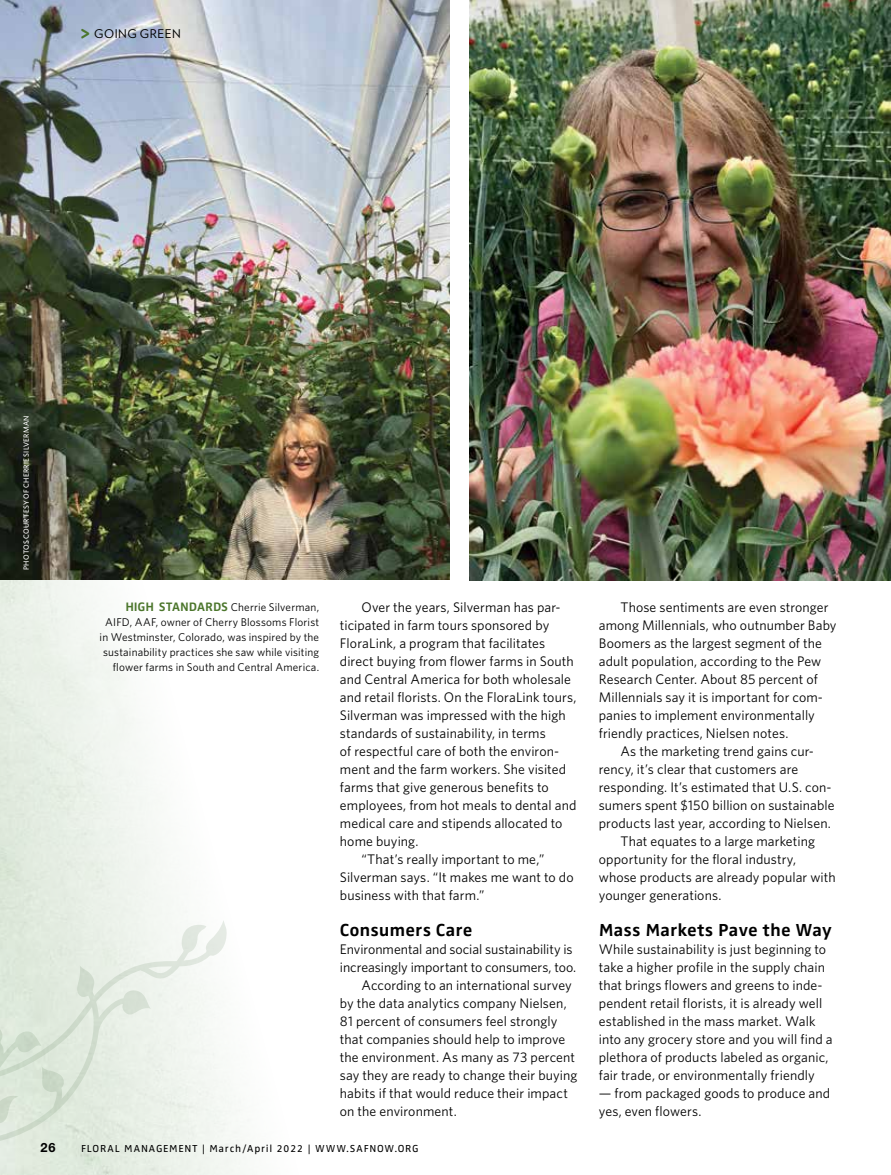
<style>
.page{position:relative;width:891px;height:1175px;background:#fff}
.page>*{position:absolute;margin:0;border:0;box-sizing:border-box;transform-origin:0 0}
.t1{font:700 18px "Zwo Corr Pro";letter-spacing:-.005em;color:#000}
.t2{font:13.8px/18px "Whitney";letter-spacing:.005em;color:#000}
.t3{font:700 12.75px "Helvetica Neue LT Std";color:#000}
.t4{font:12px "Verlag";letter-spacing:.045em;color:#000}
.t5{font:11.25px/15px "Whitney";letter-spacing:.015em;color:#000;text-align:right}
.t6{font:10.5px "Zwo Corr Pro";letter-spacing:.06em;color:#000}
.t7{font:500 7.5px "Whitney";letter-spacing:.03em;color:#fff}
.s1{font-family:"Helvetica Rounded LT Std";font-weight:900;font-size:18.75px;color:#4c762c}
.s2{font-family:"Zwo Corr Pro";font-weight:700;font-size:12.75px;color:#4c762c}
</style>
<div class="page">
<svg style="left:0;top:845px;width:227px;height:329px;fill:#e7eee5"></svg>
<img style="left:0;top:0;width:449px;height:580px">
<img style="left:469px;top:0;width:422px;height:580px">
<p class="t4" style="left:81px;top:25px;width:101px"><span class="s1">&gt;</span> GOING GREEN</p>
<p class="t7" style="left:21px;top:570px;width:156px;rotate:-90deg">PHOTOS COURTESY OF CHERRIE SILVERMAN</p>
<p class="t5" style="left:100px;top:599px;width:221px"><span class="s2">HIGH STANDARDS</span> Cherrie Silverman, AIFD, AAF, owner of Cherry Blossoms Florist in Westminster, Colorado, was inspired by the sustainability practices she saw while visiting flower farms in South and Central America.</p>
<p class="t2" style="left:362px;top:598px;width:201px">Over the years, Silverman has par-</p>
<p class="t2" style="left:340px;top:616px;width:211px">ticipated in farm tours sponsored by</p>
<p class="t2" style="left:340px;top:634px;width:207px">FloraLink, a program that facilitates</p>
<p class="t2" style="left:340px;top:652px;width:235px">direct buying from flower farms in South</p>
<p class="t2" style="left:340px;top:670px;width:233px">and Central America for both wholesale</p>
<p class="t2" style="left:340px;top:688px;width:238px">and retail florists. On the FloraLink tours,</p>
<p class="t2" style="left:340px;top:706px;width:227px">Silverman was impressed with the high</p>
<p class="t2" style="left:340px;top:724px;width:207px">standards of sustainability, in terms</p>
<p class="t2" style="left:340px;top:742px;width:221px">of respectful care of both the environ-</p>
<p class="t2" style="left:340px;top:760px;width:228px">ment and the farm workers. She visited</p>
<p class="t2" style="left:340px;top:778px;width:210px">farms that give generous benefits to</p>
<p class="t2" style="left:340px;top:796px;width:238px">employees, from hot meals to dental and</p>
<p class="t2" style="left:340px;top:814px;width:224px">medical care and stipends allocated to</p>
<p class="t2" style="left:340px;top:832px;width:80px">home buying.</p>
<p class="t2" style="left:362px;top:850px;width:185px">“That’s really important to me,”</p>
<p class="t2" style="left:340px;top:868px;width:235px">Silverman says. “It makes me want to do</p>
<p class="t2" style="left:340px;top:886px;width:146px">business with that farm.”</p>
<h1 class="t1" style="left:340px;top:916px;width:134px">Consumers Care</h1>
<p class="t2" style="left:340px;top:940px;width:234px">Environmental and social sustainability is</p>
<p class="t2" style="left:340px;top:958px;width:238px">increasingly important to consumers, too.</p>
<p class="t2" style="left:362px;top:976px;width:212px">According to an international survey</p>
<p class="t2" style="left:340px;top:994px;width:228px">by the data analytics company Nielsen,</p>
<p class="t2" style="left:340px;top:1012px;width:219px">81 percent of consumers feel strongly</p>
<p class="t2" style="left:340px;top:1030px;width:227px">that companies should help to improve</p>
<p class="t2" style="left:340px;top:1048px;width:237px">the environment. As many as 73 percent</p>
<p class="t2" style="left:340px;top:1066px;width:239px">say they are ready to change their buying</p>
<p class="t2" style="left:340px;top:1084px;width:230px">habits if that would reduce their impact</p>
<p class="t2" style="left:340px;top:1102px;width:118px">on the environment.</p>
<p class="t3" style="left:40px;top:1140px;width:17px">26</p>
<p class="t6" style="left:81px;top:1141px;width:339px">FLORAL MANAGEMENT | March/April 2022 | WWW.SAFNOW.ORG</p>
<p class="t2" style="left:620px;top:598px;width:210px">Those sentiments are even stronger</p>
<p class="t2" style="left:599px;top:616px;width:239px">among Millennials, who outnumber Baby</p>
<p class="t2" style="left:599px;top:634px;width:225px">Boomers as the largest segment of the</p>
<p class="t2" style="left:599px;top:652px;width:224px">adult population, according to the Pew</p>
<p class="t2" style="left:599px;top:670px;width:220px">Research Center. About 85 percent of</p>
<p class="t2" style="left:599px;top:688px;width:226px">Millennials say it is important for com-</p>
<p class="t2" style="left:599px;top:706px;width:218px">panies to implement environmentally</p>
<p class="t2" style="left:599px;top:724px;width:191px">friendly practices, Nielsen notes.</p>
<p class="t2" style="left:620px;top:742px;width:195px">As the marketing trend gains cur-</p>
<p class="t2" style="left:599px;top:760px;width:201px">rency, it’s clear that customers are</p>
<p class="t2" style="left:599px;top:778px;width:234px">responding. It’s estimated that U.S. con-</p>
<p class="t2" style="left:599px;top:796px;width:237px">sumers spent $150 billion on sustainable</p>
<p class="t2" style="left:599px;top:814px;width:234px">products last year, according to Nielsen.</p>
<p class="t2" style="left:620px;top:832px;width:196px">That equates to a large marketing</p>
<p class="t2" style="left:599px;top:850px;width:199px">opportunity for the floral industry,</p>
<p class="t2" style="left:599px;top:868px;width:238px">whose products are already popular with</p>
<p class="t2" style="left:599px;top:886px;width:124px">younger generations.</p>
<h1 class="t1" style="left:599px;top:916px;width:235px">Mass Markets Pave the Way</h1>
<p class="t2" style="left:599px;top:940px;width:235px">While sustainability is just beginning to take a higher profile in the supply chain that brings flowers and greens to inde&shy;pendent retail florists, it is already well established in the mass market. Walk into any grocery store and you will find a plethora of products labeled as organic, fair trade, or environmentally friendly</p>
<p class="t2" style="left:599px;top:1084px;width:233px">— from packaged goods to produce and yes, even flowers.</p>
</div>
